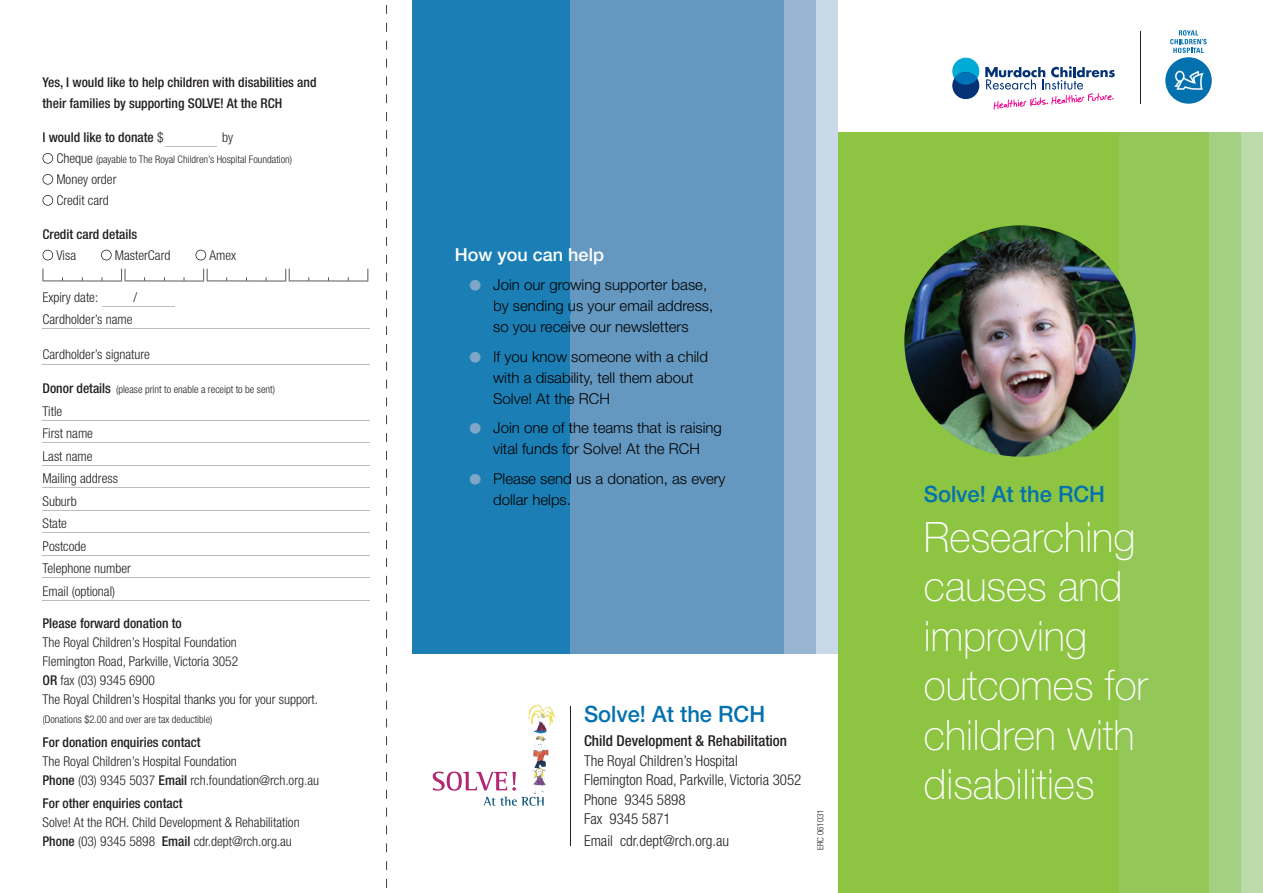
<style>
.page{position:relative;width:1263px;height:893px;background:#fff}
.page>*{position:absolute;margin:0;border:0;box-sizing:border-box;transform-origin:0 0}
.t1{font:100 42px/49.5px "Helvetica Neue";color:#fff}
.t2{font:500 22.5px "Helvetica Neue";color:#0371ad}
.t3{font:500 18px "Helvetica Neue";color:#fff}
.t4{font:300 15px/21px "Helvetica Neue";color:#000}
.t5{font:300 condensed 15px/19.5px "Helvetica Neue";color:#231f20}
.t6{font:500 condensed 15px "Helvetica Neue";color:#231f20}
.t7{font:300 condensed 13.5px/22.5px "Helvetica Neue";color:#231f20}
.t8{font:500 condensed 13.5px/21px "Helvetica Neue";color:#231f20}
.t9{font:300 condensed 10.5px "Helvetica Neue";color:#231f20}
.t10{font:300 condensed 9px "Helvetica Neue";color:#231f20}
.s1{font-weight:300}
.s2{font-size:13.5px}
.s3{font-weight:500;font-size:13.5px}
.s4{font-weight:500}
.s5{font-size:30px;color:#7da6c7}
</style>
<div class="page">
<div style="left:1134px;top:133px;width:129px;height:760px;background:#bbdbaa"></div>
<div style="left:1099px;top:133px;width:142px;height:760px;background:#a4d082"></div>
<div style="left:1067px;top:133px;width:142px;height:760px;background:#93c858"></div>
<div style="left:838px;top:133px;width:280px;height:760px;background:#8dc442"></div>
<div style="left:708px;top:0;width:130px;height:654px;background:#c9d9e7"></div>
<div style="left:674px;top:0;width:142px;height:654px;background:#98b6d1"></div>
<div style="left:547px;top:0;width:237px;height:654px;background:#6598c0"></div>
<div style="left:412px;top:0;width:158px;height:654px;background:#1b7fb5"></div>
<hr style="left:166px;top:146px;width:51px;height:1px;background:#bcbdc0">
<hr style="left:102px;top:306px;width:72px;height:1px;background:#bcbdc0">
<hr style="left:43px;top:328px;width:327px;height:1px;background:#bcbdc0">
<hr style="left:43px;top:364px;width:327px;height:1px;background:#bcbdc0">
<hr style="left:43px;top:420px;width:327px;height:1px;background:#bcbdc0">
<hr style="left:43px;top:442px;width:327px;height:1px;background:#bcbdc0">
<hr style="left:43px;top:465px;width:327px;height:1px;background:#bcbdc0">
<hr style="left:43px;top:487px;width:327px;height:1px;background:#bcbdc0">
<hr style="left:43px;top:510px;width:327px;height:1px;background:#bcbdc0">
<hr style="left:43px;top:532px;width:327px;height:1px;background:#bcbdc0">
<hr style="left:43px;top:555px;width:327px;height:1px;background:#bcbdc0">
<hr style="left:43px;top:577px;width:327px;height:1px;background:#bcbdc0">
<hr style="left:43px;top:600px;width:327px;height:1px;background:#bcbdc0">
<svg style="left:43px;top:153px;width:10px;height:11px"></svg>
<svg style="left:43px;top:174px;width:10px;height:11px"></svg>
<svg style="left:43px;top:195px;width:10px;height:11px"></svg>
<svg style="left:43px;top:250px;width:10px;height:10px"></svg>
<svg style="left:101px;top:250px;width:11px;height:10px"></svg>
<svg style="left:196px;top:250px;width:10px;height:10px"></svg>
<svg style="left:43px;top:269px;width:325px;height:13px"></svg>
<img style="left:904px;top:225px;width:232px;height:232px">
<img style="left:540px;top:705px;width:15px;height:13px">
<svg style="left:433px;top:772px;width:111px;height:34px"></svg>
<hr style="left:570px;top:706px;width:1px;height:140px;background:#231f20">
<svg style="left:1170px;top:30px;width:37px;height:23px"></svg>
<div style="left:1165px;top:57px;width:47px;height:47px;background:#0371ad;border-radius:50%"></div>
<svg style="left:1174px;top:71px;width:29px;height:19px"></svg>
<div style="left:952px;top:58px;width:27px;height:27px;background:#00acd5;border-radius:50%"></div>
<div style="left:952px;top:72px;width:27px;height:27px;background:#053276;border-radius:50%"></div>
<svg style="left:952px;top:72px;width:27px;height:13px"></svg>
<svg style="left:985px;top:66px;width:130px;height:44px"></svg>
<hr style="left:1141px;top:31px;width:1px;height:73px;background:#231f20">
<p class="t8" style="left:43px;top:72px;width:275px">Yes, I would like to help children with disabilities and their families by supporting SOLVE! At the RCH</p>
<p class="t8" style="left:43px;top:126px;width:122px">I would like to donate <span class="s1">$</span></p>
<p class="t7" style="left:222px;top:126px;width:13px">by</p>
<p class="t9" style="left:56px;top:153px;width:237px"><span class="s2">Cheque</span> (payable to The Royal Children’s Hospital Foundation)</p>
<p class="t7" style="left:56px;top:168px;width:62px;line-height:21px">Money order<br>Credit card</p>
<p class="t8" style="left:43px;top:223px;width:96px">Credit card details</p>
<p class="t7" style="left:56px;top:244px;width:21px">Visa</p>
<p class="t7" style="left:115px;top:244px;width:57px">MasterCard</p>
<p class="t7" style="left:209px;top:244px;width:28px">Amex</p>
<p class="t7" style="left:43px;top:286px;width:57px">Expiry date:</p>
<p class="t7" style="left:133px;top:286px;width:5px">/</p>
<p class="t7" style="left:43px;top:308px;width:91px">Cardholder’s name</p>
<p class="t7" style="left:43px;top:343px;width:109px">Cardholder’s signature</p>
<p class="t9" style="left:43px;top:383px;width:234px"><span class="s3">Donor details</span> (please print to enable a receipt to be sent)</p>
<p class="t7" style="left:43px;top:400px;width:90px">Title<br>First name<br>Last name<br>Mailing address<br>Suburb<br>State<br>Postcode<br>Telephone number<br>Email (optional)</p>
<p class="t8" style="left:43px;top:612px;width:141px">Please forward donation to</p>
<p class="t7" style="left:43px;top:633px;width:277px;line-height:19px">The Royal Children’s Hospital Foundation<br>Flemington Road, Parkville, Victoria 3052<br><span class="s4">OR</span> fax (03) 9345 6900<br>The Royal Children’s Hospital thanks you for your support.</p>
<p class="t9" style="left:43px;top:713px;width:171px">(Donations $2.00 and over are tax deductible)</p>
<p class="t8" style="left:43px;top:731px;width:159px">For donation enquiries contact</p>
<p class="t7" style="left:43px;top:751px;width:278px;line-height:19px">The Royal Children’s Hospital Foundation<br><span class="s4">Phone</span> (03) 9345 5037 <span class="s4">Email</span> rch.foundation@rch.org.au</p>
<p class="t8" style="left:43px;top:792px;width:141px">For other enquiries contact</p>
<p class="t7" style="left:43px;top:812px;width:259px;line-height:19px">Solve! At the RCH. Child Development &amp; Rehabilitation<br><span class="s4">Phone</span> (03) 9345 5898 <span class="s4">Email</span> cdr.dept@rch.org.au</p>
<h3 class="t3" style="left:455px;top:244px;width:151px">How you can help</h3>
<p class="t4" style="left:493px;top:274px;width:222px;text-indent:-26px"><span class="s5">•</span> Join our growing supporter base, by sending us your email address, so you receive our newsletters</p>
<p class="t4" style="left:493px;top:345px;width:216px;text-indent:-26px"><span class="s5">•</span> If you know someone with a child with a disability, tell them about<br>Solve! At the RCH</p>
<p class="t4" style="left:468px;top:417px;width:256px;text-align:center"><span class="s5">•</span> Join one of the teams that is raising vital funds for Solve! At the RCH</p>
<p class="t4" style="left:493px;top:468px;width:234px;text-indent:-26px"><span class="s5">•</span> Please send us a donation, as every dollar helps.</p>
<h2 class="t2" style="left:584px;top:701px;width:183px">Solve! At the RCH</h2>
<p class="t6" style="left:584px;top:732px;width:204px">Child Development &amp; Rehabilitation</p>
<p class="t5" style="left:584px;top:750px;width:219px">The Royal Children’s Hospital<br>Flemington Road, Parkville, Victoria 3052<br>Phone 9345 5898<br>Fax 9345 5871</p>
<p class="t5" style="left:584px;top:831px;width:147px">Email cdr.dept@rch.org.au</p>
<p class="t10" style="left:815px;top:850px;width:43px;rotate:-90deg">ERC 061031</p>
<h2 class="t2" style="left:924px;top:481px;width:183px">Solve! At the RCH</h2>
<h1 class="t1" style="left:924px;top:512px;width:226px">Researching causes and improving outcomes for children with disabilities</h1>
</div>
